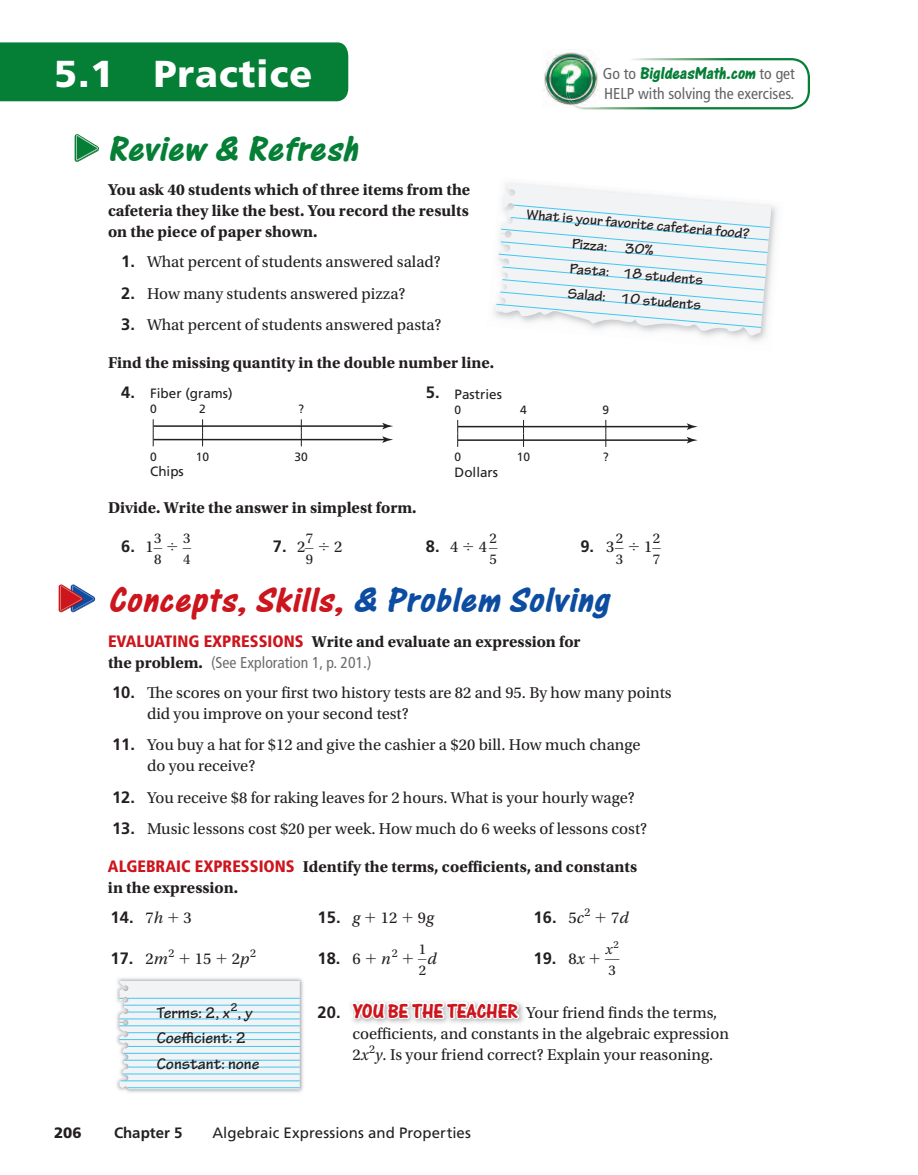
<style>
.page{position:relative;width:918px;height:1175px;background:#fff}
.page>*{position:absolute;margin:0;border:0;box-sizing:border-box;transform-origin:0 0}
.t1{font:italic 700 37.5px "One Stroke Script Com";color:#cd151d}
.t2{font:italic 700 37.5px "One Stroke Script Com";color:#057e36}
.t3{font:900 37.5px "Frutiger LT Std";letter-spacing:.025em;color:#fff}
.t4{font:700 18px "One Stroke Script Com";color:#057e36}
.t5{font:16.5px/21px "Utopia Std";color:#231f20}
.t6{font:700 16.5px/21px "Utopia Std";color:#231f20;text-align:justify}
.t7{font:700 16.5px "Frutiger LT Std";color:#231f20}
.t8{font:700 16.5px/25.5px "Tekton Pro";color:#231f20}
.t9{font:italic 16.5px "Utopia Std";color:#231f20}
.t10{font:condensed 15.75px "Frutiger LT Std";color:#6c6d70}
.t11{font:condensed 15.75px "Frutiger LT Std";color:#636366}
.t12{font:700 15px/25px "Tekton Pro";color:#231f20}
.t13{font:15px "Frutiger LT Std";letter-spacing:.005em;color:#231f20}
.t14{font:700 15px "Frutiger LT Std";color:#231f20}
.t15{font:900 15px "Frutiger LT Std";color:#231f20}
.t16{font:14.85px/21.3px "Utopia Std";color:#231f20}
.t17{font:italic 14.85px/21.3px "Utopia Std";color:#231f20}
.t18{font:13.5px "Frutiger LT Std";color:#231f20}
.t19{font:12px "Frutiger LT Std";color:#231f20}
.s1{font-family:"Frutiger LT Std";font-weight:700}
.s2{font-family:"Frutiger LT Std";font-weight:400;font-stretch:condensed;font-size:15.75px;color:#636366}
.s3{font-family:"Utopia Std";font-weight:400}
.s4{color:#0d4da1}
.s5{font-family:"Frutiger LT Std";font-weight:900;font-stretch:condensed;color:#cd151d}
.s6{font-family:"Utopia Std";font-weight:700;font-stretch:normal;font-size:16.5px;color:#231f20}
.s7{font-family:"Utopia Std";font-weight:400;font-style:italic}
.s8{font-style:italic}
.s9{font-style:normal}
.s10{font-family:"One Stroke Script Com";font-weight:700;font-size:21px;color:#fff}
</style>
<div class="page">
<svg style="left:576px;top:58px;width:234px;height:51px"></svg>
<img style="left:543px;top:52px;width:49px;height:53px">
<img style="left:566px;top:58px;width:34px;height:49px">
<div style="left:0;top:42px;width:348px;height:59px;background:#057e36"></div>
<svg style="left:75px;top:134px;width:24px;height:28px"></svg>
<hr style="left:153px;top:439px;width:232px;height:1px;background:#231f20">
<svg style="left:382px;top:436px;width:11px;height:7px"></svg>
<svg style="left:301px;top:419px;width:1px;height:27px"></svg>
<svg style="left:202px;top:419px;width:1px;height:27px"></svg>
<svg style="left:153px;top:419px;width:1px;height:27px"></svg>
<hr style="left:153px;top:425px;width:232px;height:2px;background:#231f20">
<svg style="left:382px;top:423px;width:11px;height:6px"></svg>
<hr style="left:458px;top:439px;width:232px;height:2px;background:#231f20">
<svg style="left:687px;top:437px;width:11px;height:6px"></svg>
<svg style="left:605px;top:420px;width:1px;height:27px"></svg>
<svg style="left:523px;top:420px;width:1px;height:27px"></svg>
<svg style="left:457px;top:420px;width:1px;height:27px"></svg>
<hr style="left:458px;top:426px;width:232px;height:1px;background:#231f20">
<svg style="left:687px;top:423px;width:11px;height:7px"></svg>
<img style="left:350px;top:1001px;width:174px;height:22px">
<svg style="left:350px;top:1005px;width:2px;height:12px"></svg>
<svg style="left:59px;top:584px;width:36px;height:28px"></svg>
<img style="left:116px;top:978px;width:187px;height:115px">
<svg style="left:119px;top:980px;width:181px;height:109px"></svg>
<hr style="left:128px;top:1087px;width:172px;height:1px;background:#40c7f4">
<hr style="left:121px;top:1080px;width:179px;height:1px;background:#40c7f4">
<hr style="left:123px;top:1073px;width:177px;height:1px;background:#40c7f4">
<hr style="left:128px;top:1066px;width:172px;height:1px;background:#40c7f4">
<svg style="left:494px;top:183px;width:278px;height:153px"></svg>
<h1 class="t3" style="left:54px;top:59px;width:260px">5.1 Practice</h1>
<h1 class="t2" style="left:108px;top:126px;width:259px">Review &amp; Refresh</h1>
<p class="t6" style="left:108px;top:181px;width:364px">You ask 40 students which of three items from the cafeteria they like the best. You record the results on the piece of paper shown.</p>
<p class="t5" style="left:121px;top:253px;width:321px"><span class="s1">1.</span> What percent of students answered salad?</p>
<p class="t5" style="left:121px;top:284px;width:286px"><span class="s1">2.</span> How many students answered pizza?</p>
<p class="t5" style="left:121px;top:316px;width:322px"><span class="s1">3.</span> What percent of students answered pasta?</p>
<p class="t6" style="left:108px;top:353px;width:388px">Find the missing quantity in the double number line.</p>
<p class="t7" style="left:121px;top:385px;width:15px">4.</p>
<p class="t7" style="left:426px;top:385px;width:15px">5.</p>
<p class="t18" style="left:150px;top:388px;width:84px">Fiber (grams)</p>
<p class="t18" style="left:455px;top:389px;width:49px">Pastries</p>
<p class="t4" style="left:603px;top:63px;width:193px"><span class="s2">Go to</span> BigIdeasMath.com <span class="s2">to get</span></p>
<p class="t11" style="left:604px;top:87px;width:192px">HELP with solving the exercises.</p>
<p class="t12" style="left:576px;top:205px;width:177px;text-indent:-48px;rotate:5deg">What is your favorite cafeteria food?<br>Pizza: 30%<br>Pasta: 18 students<br>Salad: 10 students</p>
<p class="t19" style="left:150px;top:404px;width:8px">0</p>
<p class="t19" style="left:199px;top:404px;width:8px">2</p>
<p class="t19" style="left:298px;top:404px;width:7px">?</p>
<p class="t19" style="left:455px;top:405px;width:8px">0</p>
<p class="t19" style="left:520px;top:405px;width:8px">4</p>
<p class="t19" style="left:603px;top:405px;width:8px">9</p>
<p class="t19" style="left:150px;top:452px;width:8px">0</p>
<p class="t18" style="left:150px;top:466px;width:35px">Chips</p>
<p class="t19" style="left:196px;top:452px;width:15px">10</p>
<p class="t19" style="left:295px;top:452px;width:15px">30</p>
<p class="t19" style="left:455px;top:452px;width:8px">0</p>
<p class="t18" style="left:455px;top:467px;width:45px">Dollars</p>
<p class="t19" style="left:517px;top:452px;width:15px">10</p>
<p class="t19" style="left:603px;top:452px;width:7px">?</p>
<p class="t6" style="left:108px;top:499px;width:310px">Divide. Write the answer in simplest form.</p>
<p class="t7" style="left:121px;top:540px;width:34px">6. <span class="s3">1</span></p>
<p class="t16" style="left:154px;top:528px;width:9px">3<br>8</p>
<p class="t16" style="left:183px;top:528px;width:9px">3<br>4</p>
<p class="t7" style="left:273px;top:540px;width:34px">7. <span class="s3">2</span></p>
<p class="t16" style="left:306px;top:528px;width:9px">7<br>9</p>
<p class="t5" style="left:334px;top:538px;width:10px">2</p>
<p class="t7" style="left:426px;top:540px;width:63px">8. <span class="s3">4 4</span></p>
<p class="t16" style="left:490px;top:528px;width:9px">2<br>5</p>
<p class="t7" style="left:580px;top:540px;width:35px">9. <span class="s3">3</span></p>
<p class="t16" style="left:616px;top:528px;width:9px">2<br>3</p>
<p class="t5" style="left:644px;top:538px;width:10px">1</p>
<p class="t16" style="left:653px;top:528px;width:9px">2<br>7</p>
<h1 class="t1" style="left:108px;top:578px;width:502px">Concepts,Skills,<span class="s4">&amp; Problem Solving</span></h1>
<p class="t6" style="left:108px;top:632px;width:474px"><span class="s5">EVALUATING EXPRESSIONS</span> Write and evaluate an expression for</p>
<p class="t10" style="left:108px;top:656px;width:265px"><span class="s6">the problem.</span> (See Exploration 1, p. 201.)</p>
<p class="t5" style="left:147px;top:683px;width:526px;text-indent:-35px"><span class="s1">10.</span> The scores on your first two history tests are 82 and 95. By how many points did you improve on your second test?</p>
<p class="t5" style="left:147px;top:736px;width:495px;text-indent:-35px"><span class="s1">11.</span> You buy a hat for $12 and give the cashier a $20 bill. How much change do you receive?</p>
<p class="t5" style="left:112px;top:788px;width:524px"><span class="s1">12.</span> You receive $8 for raking leaves for 2 hours. What is your hourly wage?</p>
<p class="t5" style="left:112px;top:820px;width:536px"><span class="s1">13.</span> Music lessons cost $20 per week. How much do 6 weeks of lessons cost?</p>
<p class="t6" style="left:108px;top:857px;width:531px"><span class="s5">ALGEBRAIC EXPRESSIONS</span> Identify the terms, coefficients, and constants in the expression.</p>
<p class="t7" style="left:111px;top:910px;width:83px">14. <span class="s3">7</span><span class="s7">h</span> <span class="s3">3</span></p>
<p class="t7" style="left:318px;top:910px;width:118px">15. <span class="s7">g</span> <span class="s3">12 9</span><span class="s7">g</span></p>
<p class="t7" style="left:534px;top:910px;width:96px">16. <span class="s3">5</span><span class="s7">c</span><sup>2</sup> <span class="s3">7</span><span class="s7">d</span></p>
<p class="t5" style="left:111px;top:949px;width:147px"><span class="s1">17.</span> 2<span class="s8">m</span><sup>2</sup> 15 2<span class="s8">p</span><sup>2</sup></p>
<p class="t7" style="left:318px;top:951px;width:82px">18. <span class="s3">6</span> <span class="s7">n</span><sup>2</sup></p>
<p class="t16" style="left:419px;top:939px;width:9px">1<br>2</p>
<p class="t9" style="left:427px;top:952px;width:11px">d</p>
<p class="t7" style="left:534px;top:951px;width:52px">19. <span class="s3">8</span><span class="s7">x</span></p>
<p class="t17" style="left:606px;top:939px;width:15px">x<sup>2<br></sup><span class="s9">3</span></p>
<p class="t5" style="left:353px;top:1003px;width:378px;text-indent:-35px"><span class="s1">20.</span> <span class="s10">YOU BE THE TEACHER</span> Your friend finds the terms, coefficients, and constants in the algebraic expression<br>2<span class="s8">x</span><sup>2</sup><span class="s8">y</span>. Is your friend correct? Explain your reasoning.</p>
<p class="t8" style="left:157px;top:999px;width:104px">Terms: 2, <span class="s8">x</span><sup>2</sup>, <span class="s8">y<br></span>Coefficient: 2<br>Constant: none</p>
<p class="t15" style="left:54px;top:1126px;width:29px">206</p>
<p class="t14" style="left:114px;top:1126px;width:70px">Chapter 5</p>
<p class="t13" style="left:212px;top:1126px;width:260px">Algebraic Expressions and Properties</p>
</div>
